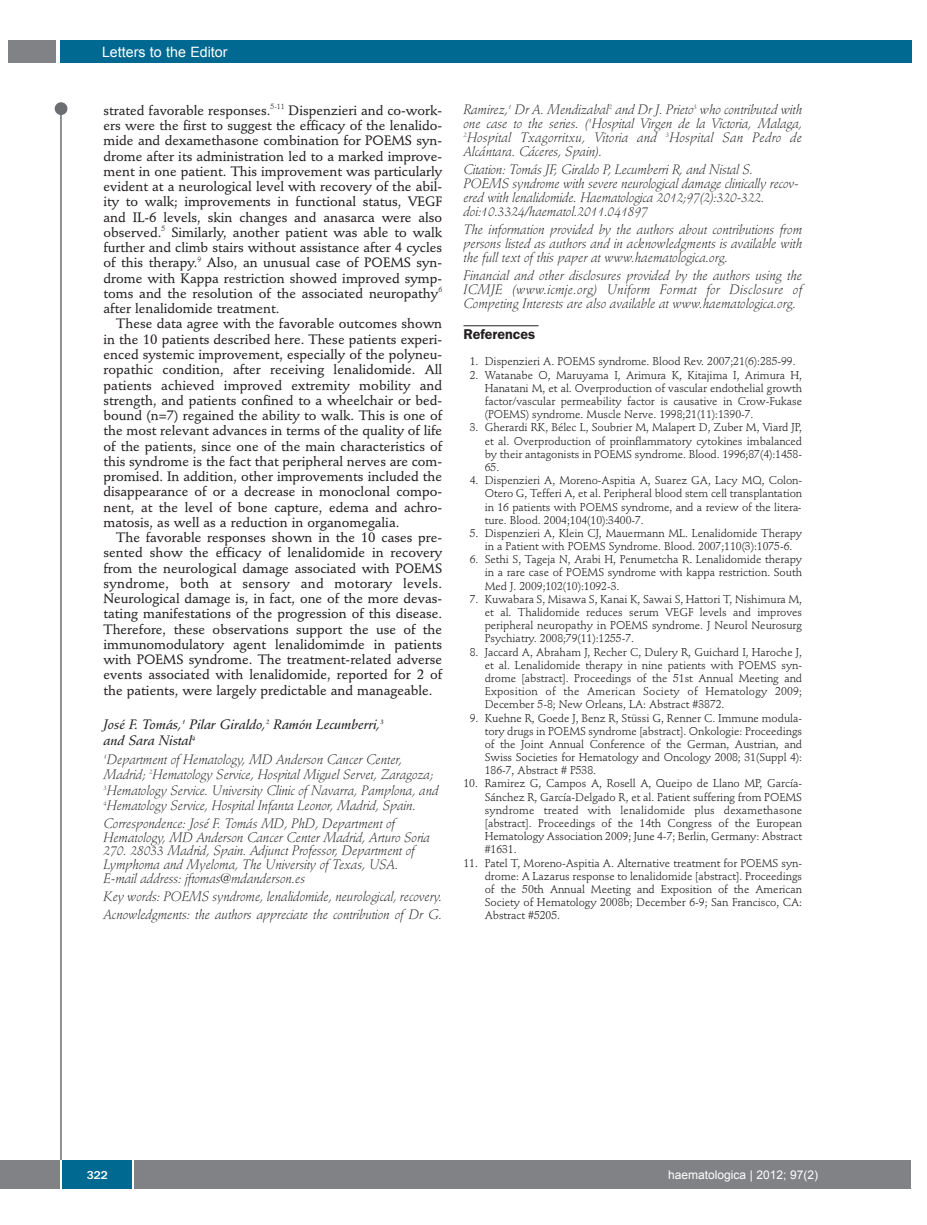
<style>
.page{position:relative;width:927px;height:1225px;background:#fff}
.page>*{position:absolute;margin:0;border:0;box-sizing:border-box;transform-origin:0 0}
.t1{font:14.25px "Arial";color:#fff}
.t2{font:600 14.25px "Franklin Gothic";color:#231f20}
.t3{font:500 13.5px/15.3px "Stempel Schneidler";color:#231f20;text-align:justify}
.t4{font:italic 300 13.5px/14px "Stempel Schneidler";letter-spacing:-.005em;color:#231f20}
.t5{font:italic 13.5px/15.3px "Stempel Schneidler Med";letter-spacing:-.005em;color:#231f20}
.t6{font:12px "Arial";color:#fff}
.t7{font:500 12px "Franklin Gothic";color:#fff}
.t8{font:11.25px/13.2px "Stempel Schneidler";letter-spacing:-.005em;color:#231f20;text-align:justify}
</style>
<div class="page">
<div style="left:55px;top:102px;width:12px;height:13px;background:#6c6d70;border-radius:50%"></div>
<hr style="left:60px;top:107px;width:2px;height:1059px;background:#6c6d70">
<hr style="left:463px;top:325px;width:75px;height:1px;background:#231f20">
<div style="left:0;top:1160px;width:911px;height:28px;background:#808285"></div>
<div style="left:62px;top:1160px;width:71px;height:28px;background:#006991"></div>
<hr style="left:60px;top:1160px;width:2px;height:28px;background:#fff">
<svg style="left:133px;top:1160px;width:1px;height:28px"></svg>
<div style="left:60px;top:40px;width:852px;height:22px;background:#006991"></div>
<div style="left:9px;top:40px;width:47px;height:22px;background:#808285"></div>
<p class="t1" style="left:102px;top:44px;width:127px">Letters to the Editor</p>
<p class="t3" style="left:104px;top:104px;width:340px">strated favorable responses.<sup>5-11</sup> Dispenzieri and co-work&shy;ers were the first to suggest the efficacy of the lenalido&shy;mide and dexamethasone combination for POEMS syn&shy;drome after its administration led to a marked improve&shy;ment in one patient. This improvement was particularly evident at a neurological level with recovery of the abil&shy;ity to walk; improvements in functional status, VEGF and IL-6 levels, skin changes and anasarca were also observed.<sup>5</sup> Similarly, another patient was able to walk further and climb stairs without assistance after 4 cycles of this therapy.<sup>9</sup> Also, an unusual case of POEMS syn&shy;drome with Kappa restriction showed improved symp&shy;toms and the resolution of the associated neuropathy<sup>6 </sup>after lenalidomide treatment.</p>
<p class="t3" style="left:104px;top:317px;width:340px;text-indent:13px">These data agree with the favorable outcomes shown in the 10 patients described here. These patients experi&shy;enced systemic improvement, especially of the polyneu&shy;ropathic condition, after receiving lenalidomide. All patients achieved improved extremity mobility and strength, and patients confined to a wheelchair or bed&shy;bound (n=7) regained the ability to walk. This is one of the most relevant advances in terms of the quality of life of the patients, since one of the main characteristics of this syndrome is the fact that peripheral nerves are com&shy;promised. In addition, other improvements included the disappearance of or a decrease in monoclonal compo&shy;nent, at the level of bone capture, edema and achro&shy;matosis, as well as a reduction in organomegalia.</p>
<p class="t3" style="left:104px;top:531px;width:340px;text-indent:13px">The favorable responses shown in the 10 cases pre&shy;sented show the efficacy of lenalidomide in recovery from the neurological damage associated with POEMS syndrome, both at sensory and motorary levels.<br>Neurological damage is, in fact, one of the more devas&shy;tating manifestations of the progression of this disease.<br>Therefore, these observations support the use of the immunomodulatory agent lenalidomimde in patients with POEMS syndrome. The treatment-related adverse events associated with lenalidomide, reported for 2 of the patients, were largely predictable and manageable.</p>
<p class="t5" style="left:104px;top:718px;width:282px">José F. Tomás,<sup>1</sup> Pilar Giraldo,<sup>2</sup> Ramón Lecumberri,<sup>3 </sup>and Sara Nistal<sup>4</sup></p>
<p class="t4" style="left:104px;top:753px;width:337px;line-height:15.3px"><sup>1</sup>Department of Hematology, MD Anderson Cancer Center, Madrid; <sup>2</sup>Hematology Service, Hospital Miguel Servet, Zaragoza; <sup>3</sup>Hematology Service. University Clinic of Navarra, Pamplona, and <sup>4</sup>Hematology Service, Hospital Infanta Leonor, Madrid, Spain.</p>
<p class="t4" style="left:104px;top:817px;width:328px">Correspondence: José F. Tomás MD, PhD, Department of Hematology, MD Anderson Cancer Center Madrid, Arturo Soria 270. 28033 Madrid, Spain. Adjunct Professor, Department of Lymphoma and Myeloma, The University of Texas, USA.<br>E-mail address: jftomas@mdanderson.es</p>
<p class="t4" style="left:104px;top:888px;width:340px;line-height:18px">Key words: POEMS syndrome, lenalidomide, neurological, recovery.<br>Acnowledgments: the authors appreciate the contribution of Dr G.</p>
<p class="t4" style="left:463px;top:103px;width:340px;text-align:justify">Ramirez,<sup>1</sup> Dr A. Mendizabal<sup>2</sup> and Dr J. Prieto<sup>3</sup> who contributed with one case to the series. (<sup>1</sup>Hospital Virgen de la Victoria, Malaga, <sup>2</sup>Hospital Txagorritxu, Vitoria and <sup>3</sup>Hospital San Pedro de Alcántara. Cáceres, Spain).</p>
<p class="t4" style="left:463px;top:163px;width:337px">Citation: Tomás JF, Giraldo P, Lecumberri R, and Nistal S.<br>POEMS syndrome with severe neurological damage clinically recov&shy;ered with lenalidomide. Haematologica 2012;97(2):320-322. doi:10.3324/haematol.2011.041897</p>
<p class="t4" style="left:463px;top:223px;width:340px;text-align:justify">The information provided by the authors about contributions from persons listed as authors and in acknowledgments is available with the full text of this paper at www.haematologica.org.</p>
<p class="t4" style="left:463px;top:269px;width:340px;text-align:justify">Financial and other disclosures provided by the authors using the ICMJE (www.icmje.org) Uniform Format for Disclosure of Competing Interests are also available at www.haematologica.org.</p>
<p class="t2" style="left:463px;top:329px;width:73px">References</p>
<p class="t8" style="left:470px;top:356px;width:327px">1. Dispenzieri A. POEMS syndrome. Blood Rev. 2007;21(6):285-99.</p>
<p class="t8" style="left:485px;top:369px;width:319px;text-indent:-15px">2. Watanabe O, Maruyama I, Arimura K, Kitajima I, Arimura H, Hanatani M, et al. Overproduction of vascular endothelial growth factor/vascular permeability factor is causative in Crow-Fukase (POEMS) syndrome. Muscle Nerve. 1998;21(11):1390-7.</p>
<p class="t8" style="left:485px;top:422px;width:319px;text-indent:-15px">3. Gherardi RK, Bélec L, Soubrier M, Malapert D, Zuber M, Viard JP, et al. Overproduction of proinflammatory cytokines imbalanced by their antagonists in POEMS syndrome. Blood. 1996;87(4):1458- 65.</p>
<p class="t8" style="left:485px;top:475px;width:319px;text-indent:-15px">4. Dispenzieri A, Moreno-Aspitia A, Suarez GA, Lacy MQ, Colon-Otero G, Tefferi A, et al. Peripheral blood stem cell transplantation in 16 patients with POEMS syndrome, and a review of the litera&shy;ture. Blood. 2004;104(10):3400-7.</p>
<p class="t8" style="left:470px;top:527px;width:334px;text-align:center">5. Dispenzieri A, Klein CJ, Mauermann ML. Lenalidomide Therapy in a Patient with POEMS Syndrome. Blood. 2007;110(3):1075-6.</p>
<p class="t8" style="left:485px;top:554px;width:319px;text-indent:-15px">6. Sethi S, Tageja N, Arabi H, Penumetcha R. Lenalidomide therapy in a rare case of POEMS syndrome with kappa restriction. South Med J. 2009;102(10):1092-3.</p>
<p class="t8" style="left:485px;top:593px;width:319px;text-indent:-15px">7. Kuwabara S, Misawa S, Kanai K, Sawai S, Hattori T, Nishimura M, et al. Thalidomide reduces serum VEGF levels and improves peripheral neuropathy in POEMS syndrome. J Neurol Neurosurg Psychiatry. 2008;79(11):1255-7.</p>
<p class="t8" style="left:485px;top:646px;width:319px;text-indent:-15px">8. Jaccard A, Abraham J, Recher C, Dulery R, Guichard I, Haroche J, et al. Lenalidomide therapy in nine patients with POEMS syn&shy;drome [abstract]. Proceedings of the 51st Annual Meeting and Exposition of the American Society of Hematology 2009; December 5-8; New Orleans, LA: Abstract #3872.</p>
<p class="t8" style="left:485px;top:712px;width:319px;text-indent:-15px">9. Kuehne R, Goede J, Benz R, Stüssi G, Renner C. Immune modula&shy;tory drugs in POEMS syndrome [abstract]. Onkologie: Proceedings of the Joint Annual Conference of the German, Austrian, and Swiss Societies for Hematology and Oncology 2008; 31(Suppl 4):<br>186-7, Abstract # P538.</p>
<p class="t8" style="left:485px;top:778px;width:319px;text-indent:-21px">10. Ramirez G, Campos A, Rosell A, Queipo de Llano MP, García-Sánchez R, García-Delgado R, et al. Patient suffering from POEMS syndrome treated with lenalidomide plus dexamethasone [abstract]. Proceedings of the 14th Congress of the European Hematology Association 2009; June 4-7; Berlin, Germany: Abstract #1631.</p>
<p class="t8" style="left:485px;top:857px;width:319px;text-indent:-21px">11. Patel T, Moreno-Aspitia A. Alternative treatment for POEMS syn&shy;drome: A Lazarus response to lenalidomide [abstract]. Proceedings of the 50th Annual Meeting and Exposition of the American Society of Hematology 2008b; December 6-9; San Francisco, CA:<br>Abstract #5205.</p>
<p class="t7" style="left:87px;top:1171px;width:23px">322</p>
<p class="t6" style="left:668px;top:1168px;width:152px">haematologica | 2012; 97(2)</p>
</div>
